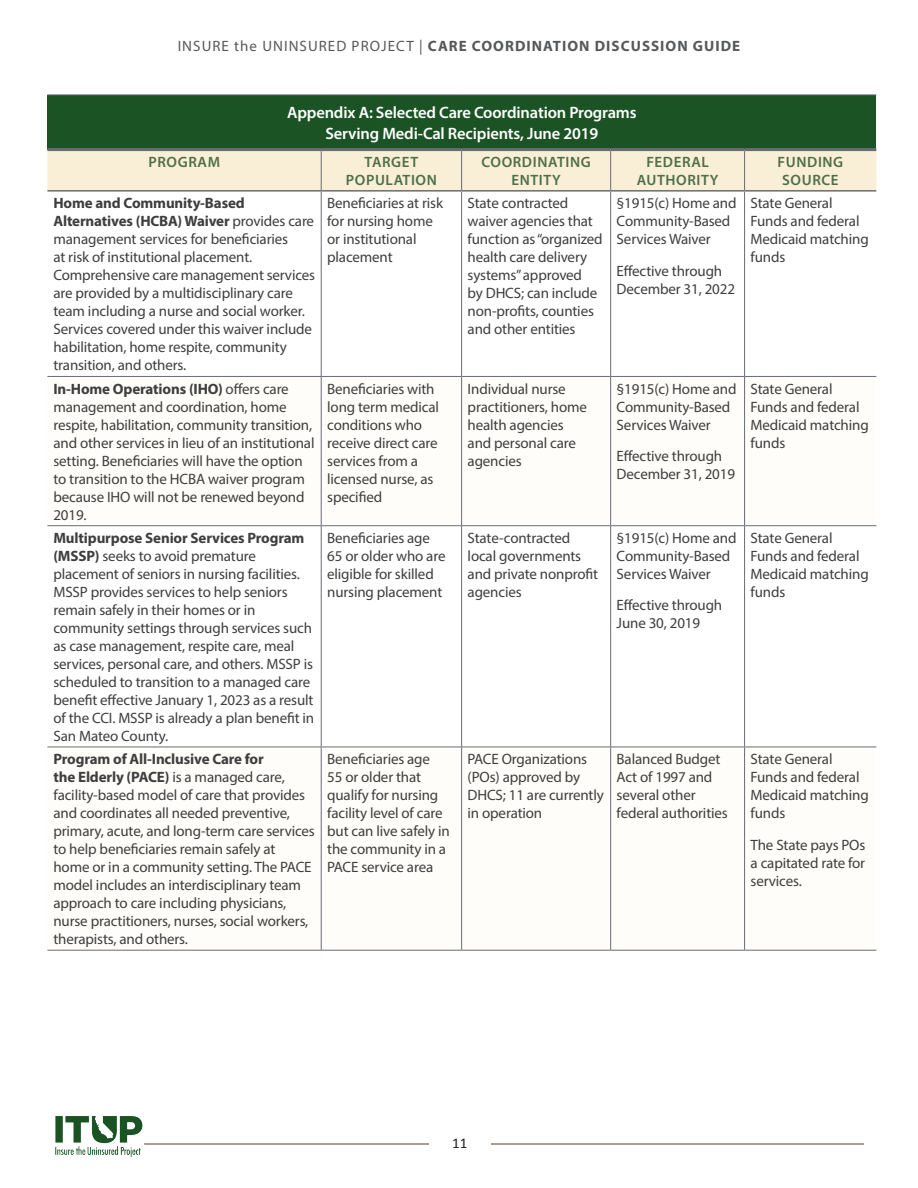
<style>
.page{position:relative;width:918px;height:1188px;background:#fff}
.page>*{position:absolute;margin:0;border:0;box-sizing:border-box;transform-origin:0 0}
.Figure_title{font:600 16.5px/21px "Myriad Pro";letter-spacing:-.01em;color:#fff;text-align:center}
.t1{font:15px/18px "Myriad Pro";letter-spacing:-.01em;color:#3e3e3f}
.Tab_headings{font:600 15px/18px "Myriad Pro";letter-spacing:.04em;color:#4e6f47;text-align:center}
.t2{font:700 15px "Myriad Pro";letter-spacing:.07em;color:#57585a}
.t3{font:15px "Calibri";color:#231f20}
.s1{font-weight:400}
.s2{font-weight:700}
</style>
<div class="page">
<svg style="left:144px;top:1143px;width:720px;height:1px"></svg>
<div style="left:429px;top:1137px;width:62px;height:21px;background:#fff"></div>
<img style="left:55px;top:1116px;width:88px;height:41px">
<div style="left:47px;top:95px;width:829px;height:55px;background:#1c5324"></div>
<div style="left:47px;top:151px;width:829px;height:39px;background:#f9efd7"></div>
<svg style="left:47px;top:377px;width:829px;height:573px"></svg>
<hr style="left:321px;top:192px;width:1px;height:184px;background:#696c74">
<hr style="left:461px;top:192px;width:1px;height:184px;background:#696c74">
<hr style="left:610px;top:192px;width:1px;height:184px;background:#696c74">
<hr style="left:744px;top:192px;width:1px;height:184px;background:#696c74">
<hr style="left:47px;top:376px;width:274px;height:1px;background:#696c74">
<hr style="left:321px;top:376px;width:141px;height:1px;background:#696c74">
<hr style="left:321px;top:377px;width:1px;height:148px;background:#696c74">
<hr style="left:462px;top:376px;width:149px;height:1px;background:#696c74">
<hr style="left:461px;top:377px;width:1px;height:148px;background:#696c74">
<hr style="left:611px;top:376px;width:134px;height:1px;background:#696c74">
<hr style="left:610px;top:377px;width:1px;height:148px;background:#696c74">
<hr style="left:745px;top:376px;width:131px;height:1px;background:#696c74">
<hr style="left:744px;top:377px;width:1px;height:148px;background:#696c74">
<hr style="left:47px;top:525px;width:274px;height:1px;background:#696c74">
<hr style="left:321px;top:525px;width:141px;height:1px;background:#696c74">
<hr style="left:321px;top:526px;width:1px;height:221px;background:#696c74">
<hr style="left:462px;top:525px;width:149px;height:1px;background:#696c74">
<hr style="left:461px;top:526px;width:1px;height:221px;background:#696c74">
<hr style="left:611px;top:525px;width:134px;height:1px;background:#696c74">
<hr style="left:610px;top:526px;width:1px;height:221px;background:#696c74">
<hr style="left:745px;top:525px;width:131px;height:1px;background:#696c74">
<hr style="left:744px;top:526px;width:1px;height:221px;background:#696c74">
<hr style="left:47px;top:747px;width:274px;height:1px;background:#696c74">
<hr style="left:321px;top:747px;width:141px;height:1px;background:#696c74">
<hr style="left:321px;top:747px;width:1px;height:203px;background:#696c74">
<hr style="left:462px;top:747px;width:149px;height:1px;background:#696c74">
<hr style="left:461px;top:747px;width:1px;height:203px;background:#696c74">
<hr style="left:611px;top:747px;width:134px;height:1px;background:#696c74">
<hr style="left:610px;top:747px;width:1px;height:203px;background:#696c74">
<hr style="left:745px;top:747px;width:131px;height:1px;background:#696c74">
<hr style="left:744px;top:747px;width:1px;height:203px;background:#696c74">
<hr style="left:47px;top:950px;width:274px;height:1px;background:#696c74">
<hr style="left:321px;top:950px;width:141px;height:1px;background:#696c74">
<hr style="left:462px;top:950px;width:149px;height:1px;background:#696c74">
<hr style="left:611px;top:950px;width:134px;height:1px;background:#696c74">
<hr style="left:745px;top:950px;width:131px;height:1px;background:#696c74">
<hr style="left:47px;top:94px;width:274px;height:1px;background:#696c74">
<hr style="left:321px;top:94px;width:141px;height:1px;background:#696c74">
<hr style="left:462px;top:94px;width:149px;height:1px;background:#696c74">
<hr style="left:611px;top:94px;width:134px;height:1px;background:#696c74">
<hr style="left:745px;top:94px;width:131px;height:1px;background:#696c74">
<hr style="left:321px;top:151px;width:1px;height:39px;background:#696c74">
<hr style="left:461px;top:151px;width:1px;height:39px;background:#696c74">
<hr style="left:610px;top:151px;width:1px;height:39px;background:#696c74">
<hr style="left:744px;top:151px;width:1px;height:39px;background:#696c74">
<hr style="left:47px;top:148px;width:274px;height:3px;background:#696c74">
<hr style="left:321px;top:148px;width:141px;height:3px;background:#696c74">
<hr style="left:462px;top:148px;width:149px;height:3px;background:#696c74">
<hr style="left:611px;top:148px;width:134px;height:3px;background:#696c74">
<hr style="left:745px;top:148px;width:131px;height:3px;background:#696c74">
<hr style="left:47px;top:190px;width:274px;height:2px;background:#696c74">
<hr style="left:321px;top:190px;width:141px;height:2px;background:#696c74">
<hr style="left:462px;top:190px;width:149px;height:2px;background:#696c74">
<hr style="left:611px;top:190px;width:134px;height:2px;background:#696c74">
<hr style="left:745px;top:190px;width:131px;height:2px;background:#696c74">
<p class="t2" style="left:178px;top:37px;width:564px"><span class="s1">INSURE the UNINSURED PROJECT |</span> CARE COORDINATION DISCUSSION GUIDE</p>
<p class="Figure_title" style="left:287px;top:101px;width:351px">Appendix A: Selected Care Coordination Programs<br>Serving Medi-Cal Recipients, June 2019</p>
<p class="Tab_headings" style="left:149px;top:152px;width:73px">PROGRAM</p>
<p class="Tab_headings" style="left:346px;top:152px;width:93px">TARGET<br>POPULATION</p>
<p class="Tab_headings" style="left:481px;top:152px;width:111px">COORDINATING<br>ENTITY</p>
<p class="Tab_headings" style="left:637px;top:152px;width:83px">FEDERAL<br>AUTHORITY</p>
<p class="Tab_headings" style="left:778px;top:152px;width:67px">FUNDING<br>SOURCE</p>
<p class="t1" style="left:53px;top:194px;width:263px"><span class="s2">Home and Community-Based Alternatives (HCBA) Waiver</span> provides care management services for beneficiaries<br>at risk of institutional placement.<br>Comprehensive care management services are provided by a multidisciplinary care team including a nurse and social worker.<br>Services covered under this waiver include habilitation, home respite, community transition, and others.</p>
<p class="t1" style="left:327px;top:194px;width:117px">Beneficiaries at risk for nursing home or institutional placement</p>
<p class="t1" style="left:468px;top:194px;width:137px">State contracted waiver agencies that function as “organized health care delivery systems” approved<br>by DHCS; can include non-profits, counties and other entities</p>
<p class="t1" style="left:617px;top:194px;width:121px">§1915(c) Home and<br>Community-Based<br>Services Waiver</p>
<p class="t1" style="left:751px;top:194px;width:120px">State General<br>Funds and federal<br>Medicaid matching funds</p>
<p class="t1" style="left:617px;top:262px;width:120px">Effective through<br>December 31, 2022</p>
<p class="t1" style="left:53px;top:379px;width:263px"><span class="s2">In-Home Operations (IHO)</span> offers care management and coordination, home respite, habilitation, community transition, and other services in lieu of an institutional setting. Beneficiaries will have the option to transition to the HCBA waiver program because IHO will not be renewed beyond 2019.</p>
<p class="t1" style="left:327px;top:379px;width:113px">Beneficiaries with long term medical conditions who receive direct care services from a licensed nurse, as specified</p>
<p class="t1" style="left:468px;top:379px;width:121px">Individual nurse practitioners, home health agencies and personal care agencies</p>
<p class="t1" style="left:617px;top:379px;width:121px">§1915(c) Home and<br>Community-Based<br>Services Waiver</p>
<p class="t1" style="left:617px;top:447px;width:120px">Effective through<br>December 31, 2019</p>
<p class="t1" style="left:53px;top:529px;width:262px"><span class="s2">Multipurpose Senior Services Program (MSSP)</span> seeks to avoid premature placement of seniors in nursing facilities.<br>MSSP provides services to help seniors remain safely in their homes or in community settings through services such as case management, respite care, meal services, personal care, and others. MSSP is scheduled to transition to a managed care benefit effective January 1, 2023 as a result of the CCI. MSSP is already a plan benefit in San Mateo County.</p>
<p class="t1" style="left:327px;top:529px;width:120px">Beneficiaries age<br>65 or older who are eligible for skilled nursing placement</p>
<p class="t1" style="left:468px;top:529px;width:132px">State-contracted local governments and private nonprofit agencies</p>
<p class="t1" style="left:617px;top:529px;width:121px">§1915(c) Home and<br>Community-Based<br>Services Waiver</p>
<p class="t1" style="left:617px;top:596px;width:107px">Effective through<br>June 30, 2019</p>
<p class="t1" style="left:751px;top:379px;width:120px">State General<br>Funds and federal<br>Medicaid matching funds</p>
<p class="t1" style="left:751px;top:529px;width:120px">State General<br>Funds and federal<br>Medicaid matching funds</p>
<p class="t1" style="left:53px;top:750px;width:263px"><span class="s2">Program of All-Inclusive Care for<br>the Elderly (PACE)</span> is a managed care, facility-based model of care that provides and coordinates all needed preventive, primary, acute, and long-term care services to help beneficiaries remain safely at home or in a community setting. The PACE model includes an interdisciplinary team approach to care including physicians, nurse practitioners, nurses, social workers, therapists, and others.</p>
<p class="t1" style="left:327px;top:750px;width:124px">Beneficiaries age<br>55 or older that qualify for nursing facility level of care but can live safely in the community in a<br>PACE service area</p>
<p class="t1" style="left:468px;top:750px;width:138px">PACE Organizations (POs) approved by<br>DHCS; 11 are currently in operation</p>
<p class="t1" style="left:617px;top:750px;width:113px">Balanced Budget<br>Act of 1997 and several other federal authorities</p>
<p class="t1" style="left:751px;top:750px;width:120px">State General<br>Funds and federal<br>Medicaid matching funds</p>
<p class="t1" style="left:751px;top:835px;width:116px;text-align:justify">The State pays POs a capitated rate for services.</p>
<p class="t3" style="left:452px;top:1134px;width:17px">11</p>
</div>
